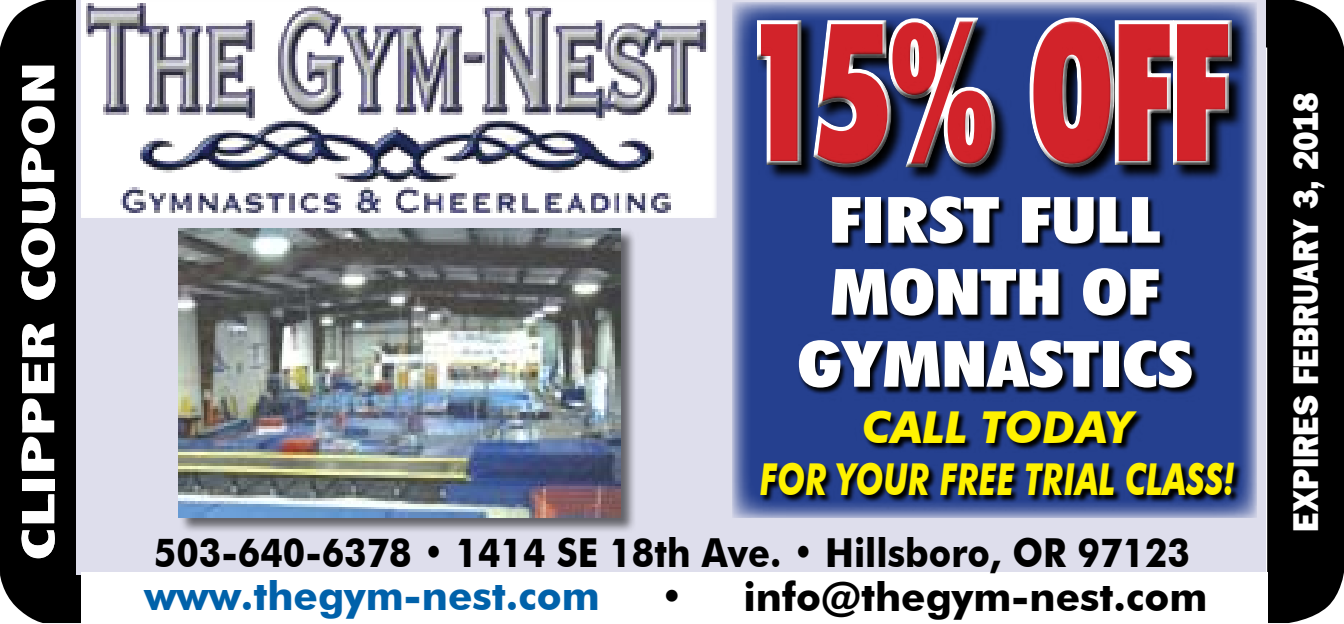
<style>
.page{position:relative;width:1344px;height:624px;background:#fff}
.page>*{position:absolute;margin:0;border:0;box-sizing:border-box;transform-origin:0 0}
.t1{font:700 expanded 192px "Futuri Condensed SW";color:#d2232a;scale:.75 1}
.t2{font:700 expanded 64px/72px "Futuri Condensed SW";color:#fff;text-align:center;scale:1.25 1}
.t3{font:italic 700 44px/52px "Futura BT";color:#fff200;text-align:center}
.t4{font:700 40px "Futura BT";color:#000;scale:.9 1}
.t5{font:700 40px "Futura BT";color:#000}
.t6{font:700 40px "Futura BT";color:#0061aa}
.t7{font:36px "Francis Gothic Normal";color:#fff;scale:.9 1}
</style>
<div class="page">
<svg style="left:1268px;top:452px;width:76px;height:171px;fill:#000"></svg>
<svg style="left:0;top:0;width:81px;height:623px;fill:#000"></svg>
<svg style="left:19px;top:272px;width:42px;height:35px"></svg>
<svg style="left:22px;top:494px;width:32px;height:29px"></svg>
<div style="left:22px;top:479px;width:32px;height:12px;background:#fff"></div>
<svg style="left:22px;top:363px;width:32px;height:30px"></svg>
<svg style="left:22px;top:66px;width:32px;height:34px"></svg>
<svg style="left:19px;top:530px;width:39px;height:29px"></svg>
<svg style="left:22px;top:186px;width:37px;height:39px"></svg>
<svg style="left:27px;top:239px;width:22px;height:19px"></svg>
<svg style="left:27px;top:118px;width:22px;height:18px"></svg>
<svg style="left:25px;top:334px;width:13px;height:11px"></svg>
<svg style="left:25px;top:408px;width:13px;height:12px"></svg>
<svg style="left:25px;top:447px;width:13px;height:12px"></svg>
<svg style="left:25px;top:158px;width:13px;height:12px"></svg>
<div style="left:77px;top:0;width:1189px;height:575px;background:#dedeec"></div>
<svg style="left:732px;top:223px;width:66px;height:295px;fill:#274290"></svg>
<div style="left:758px;top:20px;width:586px;height:305px;background:#25408f"></div>
<div style="left:705px;top:0;width:639px;height:223px;background:#000;opacity:.75"></div>
<img style="left:82px;top:0;width:635px;height:218px">
<div style="left:81px;top:573px;width:1186px;height:51px;background:#fff"></div>
<svg style="left:798px;top:198px;width:546px;height:254px"></svg>
<svg style="left:760px;top:413px;width:547px;height:173px"></svg>
<div style="left:178px;top:228px;width:474px;height:321px;background:#000;opacity:.55"></div>
<img style="left:179px;top:228px;width:442px;height:289px">
<h1 class="t1" style="left:747px;top:-39px;width:645px">15% OFF</h1>
<h2 class="t2" style="left:797px;top:181px;width:318px">FIRST FULL<br>MONTH OF<br>GYMNASTICS</h2>
<p class="t3" style="left:760px;top:401px;width:477px">CALL TODAY<br>FOR YOUR FREE TRIAL CLASS!</p>
<p class="t4" style="left:154px;top:528px;width:1153px">503-640-6378 • 1414 SE 18th Ave. • Hillsboro, OR 97123</p>
<p class="t6" style="left:145px;top:571px;width:457px">www.thegym-nest.com</p>
<p class="t5" style="left:660px;top:572px;width:549px">• info@thegym-nest.com</p>
<p class="t7" style="left:1284px;top:532px;width:490px;rotate:-90deg">EXPIRES FEBRUARY 3, 2018</p>
</div>
